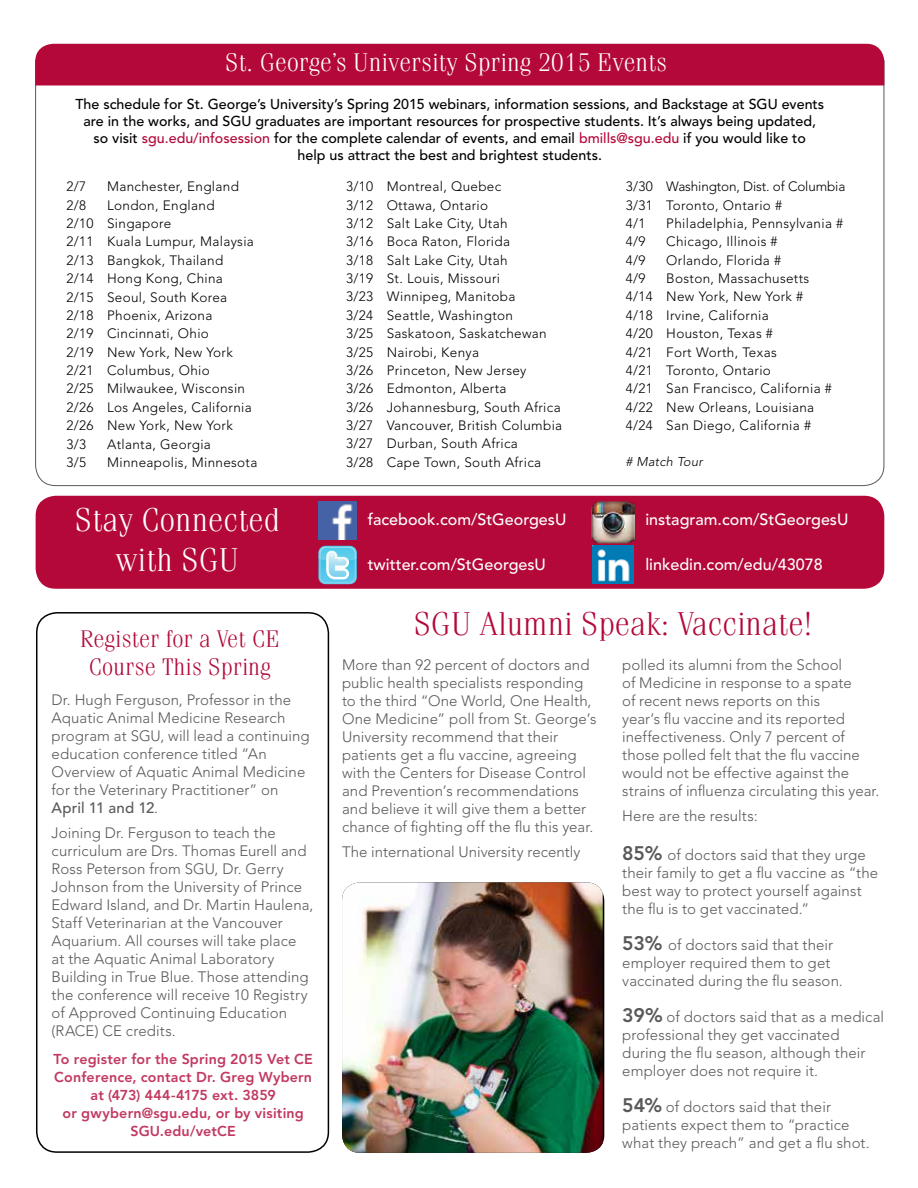
<style>
.page{position:relative;width:918px;height:1188px;background:#fff}
.page>*{position:absolute;margin:0;border:0;box-sizing:border-box;transform-origin:0 0}
.t1{font:300 33px "Fenice Std";color:#b30838}
.t2{font:300 33px/39.6px "Fenice Std";color:#fff;text-align:center}
.t3{font:300 25.5px "Fenice Std";color:#fff}
.t4{font:300 24px/28.8px "Fenice Std";color:#b30838;text-align:center}
.t5{font:500 16.2px "Avenir LT Std";color:#fff}
.t6{font:300 15px/18px "Avenir LT Std";letter-spacing:.005em;color:#58595b}
.t7{font:500 14.25px/17.1px "Avenir LT Std";color:#000;text-align:center}
.t8{font:800 14.25px/18px "Avenir LT Std";letter-spacing:.015em;color:#c23960;text-align:center}
.t9{font:300 13.5px/18.3px "Avenir LT Std";letter-spacing:.025em;color:#000}
.t10{font:300 13.5px/18.3px "Avenir LT Std";letter-spacing:-.01em;color:#000}
.t11{font:italic 300 12.75px "Avenir LT Std";letter-spacing:.025em;color:#000}
.s1{color:#b30838}
.s2{font-weight:500}
.s3{font-weight:800;font-size:19.5px}
</style>
<div class="page">
<div style="left:36px;top:496px;width:848px;height:93px;background:#b30838;border-radius:20px"></div>
<div style="left:36px;top:612px;width:293px;height:541px;border:2px solid #000;border-radius:20px"></div>
<img style="left:318px;top:501px;width:39px;height:39px">
<svg style="left:318px;top:546px;width:39px;height:38px"></svg>
<img style="left:592px;top:501px;width:42px;height:43px">
<img style="left:592px;top:546px;width:41px;height:37px">
<svg style="left:35px;top:60px;width:850px;height:426px"></svg>
<div style="left:35px;top:44px;width:849px;height:41px;background:#b30838"></div>
<img style="left:342px;top:882px;width:261px;height:271px">
<h2 class="t3" style="left:225px;top:47px;width:443px">St. George’s University Spring 2015 Events</h2>
<p class="t7" style="left:75px;top:96px;width:750px">The schedule for St. George’s University’s Spring 2015 webinars, information sessions, and Backstage at SGU events are in the works, and SGU graduates are important resources for prospective students. It’s always being updated, so visit <span class="s1">sgu.edu/infosession</span> for the complete calendar of events, and email <span class="s1">bmills@sgu.edu</span> if you would like to<br>help us attract the best and brightest students.</p>
<p class="t9" style="left:67px;top:178px;width:21px">2/7</p>
<p class="t9" style="left:107px;top:178px;width:133px">Manchester, England</p>
<p class="t9" style="left:67px;top:196px;width:21px">2/8</p>
<p class="t9" style="left:67px;top:196px;width:189px;text-indent:40px">London, England<br>2/10 Singapore<br>2/11 Kuala Lumpur, Malaysia<br>2/13 Bangkok, Thailand<br>2/14 Hong Kong, China<br>2/15 Seoul, South Korea<br>2/18 Phoenix, Arizona<br>2/19 Cincinnati, Ohio<br>2/19 New York, New York<br>2/21 Columbus, Ohio<br>2/25 Milwaukee, Wisconsin<br>2/26 Los Angeles, California<br>2/26 New York, New York<br>3/3</p>
<p class="t9" style="left:107px;top:435px;width:105px">Atlanta, Georgia</p>
<p class="t9" style="left:67px;top:453px;width:21px">3/5</p>
<p class="t9" style="left:107px;top:453px;width:152px">Minneapolis, Minnesota</p>
<h1 class="t2" style="left:75px;top:500px;width:206px">Stay Connected with SGU</h1>
<h3 class="t4" style="left:80px;top:624px;width:201px">Register for a Vet CE<br>Course This Spring</h3>
<p class="t6" style="left:52px;top:691px;width:260px">Dr. Hugh Ferguson, Professor in the<br>Aquatic Animal Medicine Research program at SGU, will lead a continuing education conference titled “An<br>Overview of Aquatic Animal Medicine for the Veterinary Practitioner” on<br><span class="s2">April 11 and 12</span>.</p>
<p class="t6" style="left:52px;top:824px;width:263px">Joining Dr. Ferguson to teach the curriculum are Drs. Thomas Eurell and Ross Peterson from SGU, Dr. Gerry Johnson from the University of Prince Edward Island, and Dr. Martin Haulena, Staff Veterinarian at the Vancouver Aquarium. All courses will take place<br>at the Aquatic Animal Laboratory Building in True Blue. Those attending the conference will receive 10 Registry of Approved Continuing Education (RACE) CE credits.</p>
<p class="t8" style="left:54px;top:1050px;width:261px">To register for the Spring 2015 Vet CE<br>Conference, contact Dr. Greg Wybern at (473) 444-4175 ext. 3859<br>or gwybern@sgu.edu, or by visiting<br>SGU.edu/vetCE</p>
<p class="t9" style="left:346px;top:177px;width:218px">3/10 Montreal, Quebec<br>3/12 Ottawa, Ontario<br>3/12 Salt Lake City, Utah<br>3/16 Boca Raton, Florida<br>3/18 Salt Lake City, Utah<br>3/19 St. Louis, Missouri<br>3/23 Winnipeg, Manitoba<br>3/24 Seattle, Washington<br>3/25 Saskatoon, Saskatchewan<br>3/25 Nairobi, Kenya<br>3/26 Princeton, New Jersey<br>3/26 Edmonton, Alberta<br>3/26 Johannesburg, South Africa<br>3/27 Vancouver, British Columbia<br>3/27 Durban, South Africa<br>3/28 Cape Town, South Africa</p>
<p class="t10" style="left:626px;top:177px;width:221px">3/30 Washington, Dist. of Columbia<br>3/31 Toronto, Ontario #<br>4/1</p>
<p class="t9" style="left:666px;top:214px;width:178px">Philadelphia, Pennsylvania #</p>
<p class="t9" style="left:626px;top:233px;width:21px">4/9</p>
<p class="t9" style="left:666px;top:233px;width:113px">Chicago, Illinois #</p>
<p class="t9" style="left:626px;top:251px;width:21px">4/9</p>
<p class="t9" style="left:666px;top:251px;width:116px">Orlando, Florida #</p>
<p class="t9" style="left:626px;top:269px;width:21px">4/9</p>
<p class="t9" style="left:626px;top:269px;width:208px;text-indent:40px">Boston, Massachusetts<br>4/14 New York, New York #<br>4/18 Irvine, California<br>4/20 Houston, Texas #<br>4/21 Fort Worth, Texas<br>4/21 Toronto, Ontario<br>4/21 San Francisco, California #<br>4/22 New Orleans, Louisiana<br>4/24 San Diego, California #</p>
<p class="t11" style="left:626px;top:454px;width:78px"># Match Tour</p>
<p class="t5" style="left:368px;top:510px;width:200px">facebook.com/StGeorgesU</p>
<p class="t5" style="left:368px;top:555px;width:180px">twitter.com/StGeorgesU</p>
<p class="t5" style="left:645px;top:510px;width:205px">instagram.com/StGeorgesU</p>
<p class="t5" style="left:645px;top:555px;width:179px">linkedin.com/edu/43078</p>
<h1 class="t1" style="left:414px;top:604px;width:400px">SGU Alumni Speak: Vaccinate!</h1>
<p class="t6" style="left:342px;top:656px;width:256px">More than 92 percent of doctors and public health specialists responding to the third “One World, One Health, One Medicine” poll from St. George’s University recommend that their patients get a flu vaccine, agreeing with the Centers for Disease Control and Prevention’s recommendations and believe it will give them a better chance of fighting off the flu this year.</p>
<p class="t6" style="left:342px;top:843px;width:240px">The international University recently</p>
<p class="t6" style="left:622px;top:656px;width:259px">polled its alumni from the School<br>of Medicine in response to a spate<br>of recent news reports on this<br>year’s flu vaccine and its reported ineffectiveness. Only 7 percent of those polled felt that the flu vaccine would not be effective against the strains of influenza circulating this year.</p>
<p class="t6" style="left:622px;top:807px;width:137px">Here are the results:</p>
<p class="t6" style="left:622px;top:846px;width:257px"><span class="s3">85%</span> of doctors said that they urge their family to get a flu vaccine as “the best way to protect yourself against the flu is to get vaccinated.”</p>
<p class="t6" style="left:622px;top:936px;width:222px"><span class="s3">53%</span> of doctors said that their employer required them to get vaccinated during the flu season.</p>
<p class="t6" style="left:622px;top:1008px;width:263px"><span class="s3">39%</span> of doctors said that as a medical professional they get vaccinated during the flu season, although their employer does not require it.</p>
<p class="t6" style="left:622px;top:1098px;width:249px"><span class="s3">54%</span> of doctors said that their patients expect them to “practice what they preach” and get a flu shot.</p>
</div>
